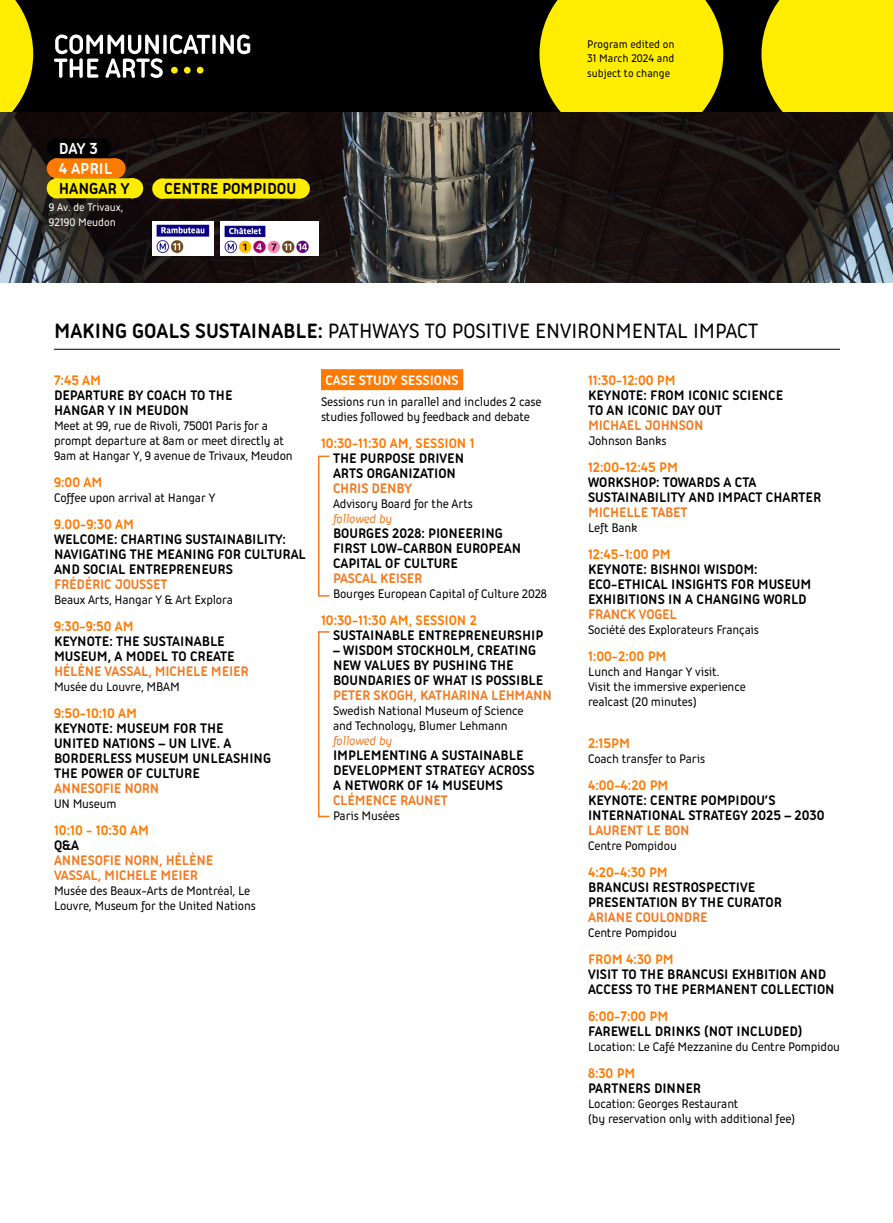
<style>
.page{position:relative;width:893px;height:1223px;background:#fff}
.page>*{position:absolute;margin:0;border:0;box-sizing:border-box;transform-origin:0 0}
.H2_Underline{font:500 22.5px "Iconic";color:#000}
.t1{font:700 17.25px "Iconic";color:#000}
.t2{font:700 17.25px "Iconic";color:#fff}
.H4_Title{font:700 15px/15px "Iconic";color:#000}
.H3_Time{font:700 15px "Iconic";color:#ff7a00}
.NAME{font:700 15px/15px "Iconic";letter-spacing:-.01em;color:#f47a20}
.Name_indent{font:700 15px "Iconic";letter-spacing:-.01em;color:#f47a20}
.Case_Study_sessions{font:700 15px "Iconic";color:#fff}
.Body{font:500 13.5px/15px "Iconic";letter-spacing:-.01em;color:#000}
.Body-2{font:italic 500 13.5px "Iconic";letter-spacing:-.01em;color:#f47a20}
.t3{font:500 12px/14.4px "Iconic";color:#000;text-align:justify}
.t4{font:500 12px/14.4px "Iconic";color:#fff}
.s1{font-weight:700}
</style>
<div class="page">
<div style="left:0;top:0;width:893px;height:112px;background:#000"></div>
<svg style="left:0;top:0;width:33px;height:112px"></svg>
<svg style="left:539px;top:0;width:184px;height:112px;background:#eddc00"></svg>
<div style="left:761px;top:0;width:132px;height:112px;background:#ffed00"></div>
<svg style="left:54px;top:34px;width:196px;height:44px"></svg>
<img style="left:0;top:112px;width:893px;height:170px">
<div style="left:54px;top:138px;width:48px;height:20px;background:#000"></div>
<div style="left:54px;top:158px;width:62px;height:20px;background:#ff7a00"></div>
<svg style="left:78px;top:138px;width:55px;height:40px"></svg>
<div style="left:54px;top:178px;width:80px;height:20px;background:#ffed00"></div>
<div style="left:159px;top:179px;width:141px;height:20px;background:#ffed00"></div>
<img style="left:152px;top:222px;width:62px;height:33px">
<img style="left:220px;top:222px;width:98px;height:33px">
<hr style="left:54px;top:349px;width:786px;height:1px;background:#000">
<div style="left:321px;top:369px;width:142px;height:21px;background:#ff7a00"></div>
<div style="left:318px;top:455px;width:12px;height:141px;border:2px solid #f47a20"></div>
<div style="left:318px;top:631px;width:12px;height:186px;border:2px solid #f47a20"></div>
<p class="t2" style="left:59px;top:136px;width:40px">DAY 3</p>
<p class="t2" style="left:59px;top:156px;width:55px">4 APRIL</p>
<p class="t1" style="left:59px;top:176px;width:72px">HANGAR Y</p>
<p class="t1" style="left:164px;top:177px;width:134px">CENTRE POMPIDOU</p>
<p class="t4" style="left:49px;top:199px;width:76px">9 Av. de Trivaux,<br>92190 Meudon</p>
<p class="t3" style="left:587px;top:36px;width:89px">Program edited on 31 March 2024 and subject to change</p>
<p class="H2_Underline" style="left:54px;top:316px;width:706px"><span class="s1">MAKING GOALS SUSTAINABLE:</span> PATHWAYS TO POSITIVE ENVIRONMENTAL IMPACT</p>
<p class="H3_Time" style="left:54px;top:369px;width:49px">7:45 AM</p>
<p class="H4_Title" style="left:54px;top:386px;width:180px">DEPARTURE BY COACH TO THE<br>HANGAR Y IN MEUDON</p>
<p class="Body" style="left:54px;top:417px;width:240px">Meet at 99, rue de Rivoli, 75001 Paris for a prompt departure at 8am or meet directly at<br>9am at Hangar Y, 9 avenue de Trivaux, Meudon</p>
<p class="H3_Time" style="left:54px;top:471px;width:50px">9:00 AM</p>
<p class="Body" style="left:54px;top:489px;width:163px">Coffee upon arrival at Hangar Y</p>
<p class="H3_Time" style="left:54px;top:513px;width:82px">9.00-9:30 AM</p>
<p class="H4_Title" style="left:54px;top:530px;width:253px">WELCOME: CHARTING SUSTAINABILITY:<br>NAVIGATING THE MEANING FOR CULTURAL<br>AND SOCIAL ENTREPRENEURS</p>
<p class="NAME" style="left:54px;top:575px;width:115px">FRÉDÉRIC JOUSSET</p>
<p class="Body" style="left:54px;top:591px;width:180px">Beaux Arts, Hangar Y &amp; Art Explora</p>
<p class="H3_Time" style="left:54px;top:615px;width:81px">9:30-9:50 AM</p>
<p class="H4_Title" style="left:54px;top:632px;width:182px">KEYNOTE: THE SUSTAINABLE<br>MUSEUM, A MODEL TO CREATE</p>
<p class="NAME" style="left:54px;top:662px;width:196px">HÉLÈNE VASSAL, MICHELE MEIER</p>
<p class="Body" style="left:54px;top:678px;width:127px">Musée du Louvre, MBAM</p>
<p class="H3_Time" style="left:54px;top:702px;width:85px">9:50-10:10 AM</p>
<p class="H4_Title" style="left:54px;top:719px;width:218px">KEYNOTE: MUSEUM FOR THE<br>UNITED NATIONS – UN LIVE. A<br>BORDERLESS MUSEUM UNLEASHING<br>THE POWER OF CULTURE</p>
<p class="NAME" style="left:54px;top:779px;width:107px">ANNESOFIE NORN</p>
<p class="Body" style="left:54px;top:795px;width:64px">UN Museum</p>
<p class="H3_Time" style="left:54px;top:819px;width:97px">10:10 - 10:30 AM</p>
<p class="H4_Title" style="left:54px;top:836px;width:27px">Q&amp;A</p>
<p class="NAME" style="left:54px;top:851px;width:161px">ANNESOFIE NORN, HÉLÈNE<br>VASSAL, MICHELE MEIER</p>
<p class="Body" style="left:54px;top:882px;width:203px">Musée des Beaux-Arts de Montréal, Le<br>Louvre, Museum for the United Nations</p>
<p class="Case_Study_sessions" style="left:326px;top:369px;width:135px">CASE STUDY SESSIONS</p>
<p class="Body" style="left:321px;top:393px;width:222px">Sessions run in parallel and includes 2 case studies followed by feedback and debate</p>
<p class="H3_Time" style="left:321px;top:432px;width:155px">10:30-11:30 AM, SESSION 1</p>
<p class="H4_Title" style="left:333px;top:449px;width:133px">THE PURPOSE DRIVEN<br>ARTS ORGANIZATION</p>
<p class="Name_indent" style="left:333px;top:477px;width:80px">CHRIS DENBY</p>
<p class="Body" style="left:333px;top:495px;width:141px">Advisory Board for the Arts</p>
<p class="Body-2" style="left:333px;top:509px;width:61px">followed by</p>
<p class="H4_Title" style="left:333px;top:524px;width:190px">BOURGES 2028: PIONEERING<br>FIRST LOW-CARBON EUROPEAN<br>CAPITAL OF CULTURE</p>
<p class="Name_indent" style="left:333px;top:567px;width:91px">PASCAL KEISER</p>
<p class="Body" style="left:333px;top:585px;width:215px">Bourges European Capital of Culture 2028</p>
<p class="H3_Time" style="left:321px;top:609px;width:157px">10:30-11:30 AM, SESSION 2</p>
<p class="H4_Title" style="left:333px;top:626px;width:212px">SUSTAINABLE ENTREPRENEURSHIP</p>
<p class="H4_Title" style="left:333px;top:641px;width:212px">– WISDOM STOCKHOLM, CREATING<br>NEW VALUES BY PUSHING THE<br>BOUNDARIES OF WHAT IS POSSIBLE</p>
<p class="Name_indent" style="left:333px;top:684px;width:220px">PETER SKOGH, KATHARINA LEHMANN</p>
<p class="Body" style="left:333px;top:702px;width:192px">Swedish National Museum of Science and Technology, Blumer Lehmann</p>
<p class="Body-2" style="left:333px;top:731px;width:61px">followed by</p>
<p class="H4_Title" style="left:333px;top:746px;width:203px">IMPLEMENTING A SUSTAINABLE<br>DEVELOPMENT STRATEGY ACROSS<br>A NETWORK OF 14 MUSEUMS</p>
<p class="Name_indent" style="left:333px;top:789px;width:116px">CLÉMENCE RAUNET</p>
<p class="Body" style="left:333px;top:807px;width:68px">Paris Musées</p>
<p class="H3_Time" style="left:588px;top:369px;width:89px">11:30-12:00 PM</p>
<p class="H4_Title" style="left:588px;top:386px;width:197px">KEYNOTE: FROM ICONIC SCIENCE<br>TO AN ICONIC DAY OUT</p>
<p class="NAME" style="left:588px;top:416px;width:117px">MICHAEL JOHNSON</p>
<p class="Body" style="left:588px;top:432px;width:80px">Johnson Banks</p>
<p class="H3_Time" style="left:588px;top:456px;width:91px">12:00-12:45 PM</p>
<p class="H4_Title" style="left:588px;top:473px;width:235px">WORKSHOP: TOWARDS A CTA<br>SUSTAINABILITY AND IMPACT CHARTER</p>
<p class="NAME" style="left:588px;top:503px;width:101px">MICHELLE TABET</p>
<p class="Body" style="left:588px;top:519px;width:51px">Left Bank</p>
<p class="H3_Time" style="left:588px;top:543px;width:84px">12:45-1:00 PM</p>
<p class="H4_Title" style="left:588px;top:560px;width:225px">KEYNOTE: BISHNOI WISDOM:<br>ECO-ETHICAL INSIGHTS FOR MUSEUM<br>EXHIBITIONS IN A CHANGING WORLD</p>
<p class="NAME" style="left:588px;top:605px;width:90px">FRANCK VOGEL</p>
<p class="Body" style="left:588px;top:621px;width:172px">Société des Explorateurs Français</p>
<p class="H3_Time" style="left:588px;top:645px;width:80px">1:00-2:00 PM</p>
<p class="Body" style="left:588px;top:663px;width:133px">Lunch and Hangar Y visit.</p>
<p class="Body" style="left:588px;top:678px;width:159px">Visit the immersive experience realcast (20 minutes)</p>
<p class="H3_Time" style="left:588px;top:732px;width:43px">2:15PM</p>
<p class="Body" style="left:588px;top:750px;width:119px">Coach transfer to Paris</p>
<p class="H3_Time" style="left:588px;top:774px;width:82px">4:00-4:20 PM</p>
<p class="H4_Title" style="left:588px;top:791px;width:238px">KEYNOTE: CENTRE POMPIDOU’S<br>INTERNATIONAL STRATEGY 2025 – 2030</p>
<p class="NAME" style="left:588px;top:821px;width:103px">LAURENT LE BON</p>
<p class="Body" style="left:588px;top:837px;width:90px">Centre Pompidou</p>
<p class="H3_Time" style="left:588px;top:861px;width:81px">4:20-4:30 PM</p>
<p class="H4_Title" style="left:588px;top:878px;width:195px">BRANCUSI RESTROSPECTIVE<br>PRESENTATION BY THE CURATOR</p>
<p class="NAME" style="left:588px;top:908px;width:121px">ARIANE COULONDRE</p>
<p class="Body" style="left:588px;top:924px;width:90px">Centre Pompidou</p>
<p class="H3_Time" style="left:588px;top:948px;width:87px">FROM 4:30 PM</p>
<p class="H4_Title" style="left:588px;top:965px;width:248px">VISIT TO THE BRANCUSI EXHBITION AND<br>ACCESS TO THE PERMANENT COLLECTION</p>
<p class="H3_Time" style="left:588px;top:1005px;width:82px">6:00-7:00 PM</p>
<p class="H4_Title" style="left:588px;top:1022px;width:216px">FAREWELL DRINKS (NOT INCLUDED)</p>
<p class="Body" style="left:588px;top:1038px;width:254px">Location: Le Café Mezzanine du Centre Pompidou</p>
<p class="H3_Time" style="left:588px;top:1062px;width:49px">8:30 PM</p>
<p class="H4_Title" style="left:588px;top:1079px;width:115px">PARTNERS DINNER</p>
<p class="Body" style="left:588px;top:1095px;width:152px">Location: Georges Restaurant</p>
<p class="Body" style="left:588px;top:1110px;width:209px">(by reservation only with additional fee)</p>
</div>
